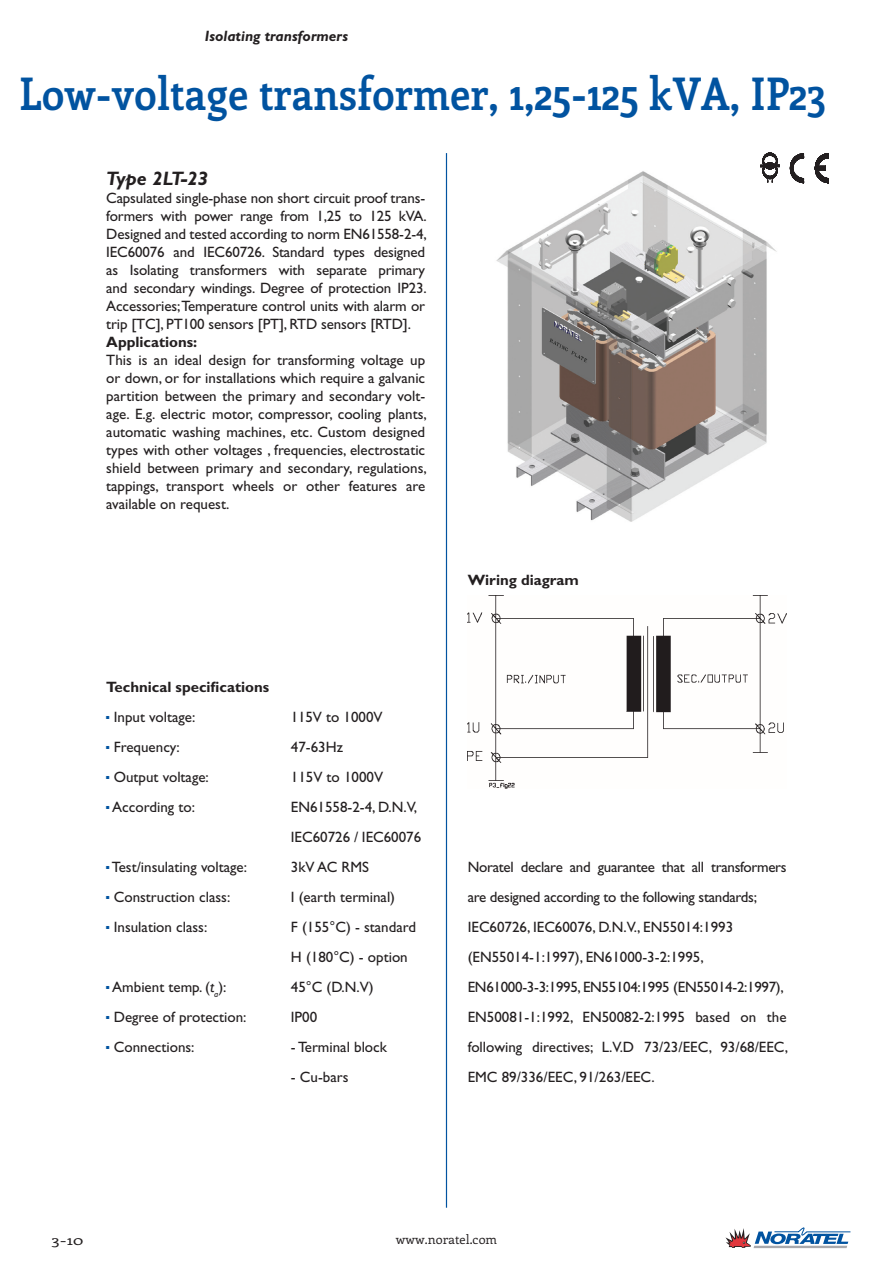
<style>
.page{position:relative;width:893px;height:1263px;background:#fff}
.page>*{position:absolute;margin:0;border:0;box-sizing:border-box;transform-origin:0 0}
.Hovedtittel{font:700 45px "Enriqueta";color:#0153a0;scale:.9 1}
.Mellomtittel{font:italic 700 19.5px "Gill Sans";color:#231f20}
.Brødtekst{font:15px/18px "Gill Sans";letter-spacing:-.01em;color:#231f20;text-align:justify}
.Teknisk_tekst{font:15px/30px "Gill Sans";color:#231f20;text-align:justify}
.Teknisk_tekst-2{font:15px/30px "Gill Sans";letter-spacing:-.02em;color:#231f20}
.Teknisk_overskrift{font:700 15px "Gill Sans";color:#231f20}
.Produktgruppe{font:italic 700 15px "Gill Sans";color:#231f20}
.Bruksområde{font:700 15px "Gill Sans";color:#231f20}
.t1{font:13.5px "Enriqueta";color:#231f20;scale:1.3 1}
.t2{font:12.75px "Enriqueta";color:#231f20}
.s1{font-style:italic}
</style>
<div class="page">
<img style="left:445px;top:170px;width:384px;height:353px">
<hr style="left:446px;top:153px;width:1px;height:1055px;background:#0153a0">
<svg style="left:725px;top:1228px;width:125px;height:20px"></svg>
<img style="left:468px;top:595px;width:319px;height:193px">
<svg style="left:760px;top:153px;width:20px;height:29px"></svg>
<svg style="left:790px;top:154px;width:39px;height:29px"></svg>
<p class="Produktgruppe" style="left:205px;top:27px;width:145px">Isolating transformers</p>
<p class="Hovedtittel" style="left:19px;top:61px;width:897px">Low-voltage transformer, 1,25-125 kVA, IP23</p>
<p class="Mellomtittel" style="left:106px;top:167px;width:103px">Type 2LT-23</p>
<p class="Brødtekst" style="left:106px;top:189px;width:322px">Capsulated single-phase non short circuit proof trans&shy;formers with power range from 1,25 to 125 kVA.<br>Designed and tested according to norm EN61558-2-4, IEC60076 and IEC60726. Standard types designed as Isolating transformers with separate primary and secondary windings. Degree of protection IP23.<br>Accessories; Temperature control units with alarm or trip [TC], PT100 sensors [PT], RTD sensors [RTD].</p>
<p class="Bruksområde" style="left:106px;top:333px;width:93px">Applications:</p>
<p class="Brødtekst" style="left:106px;top:351px;width:322px">This is an ideal design for transforming voltage up or down, or for installations which require a galvanic partition between the primary and secondary volt&shy;age. E.g. electric motor, compressor, cooling plants, automatic washing machines, etc. Custom designed types with other voltages , frequencies, electrostatic shield between primary and secondary, regulations, tappings, transport wheels or other features are available on request.</p>
<p class="Teknisk_overskrift" style="left:106px;top:678px;width:164px">Technical specifications</p>
<p class="Teknisk_tekst" style="left:106px;top:702px;width:91px"><sup>■</sup> Input voltage:</p>
<p class="Teknisk_tekst" style="left:106px;top:732px;width:75px"><sup>■</sup> Frequency:</p>
<p class="Teknisk_tekst" style="left:106px;top:762px;width:104px"><sup>■</sup> Output voltage:</p>
<p class="Teknisk_tekst" style="left:106px;top:792px;width:90px"><sup>■</sup> According to:</p>
<p class="Teknisk_tekst" style="left:106px;top:852px;width:142px"><sup>■</sup> Test/insulating voltage:</p>
<p class="Teknisk_tekst" style="left:106px;top:882px;width:125px"><sup>■</sup> Construction class:</p>
<p class="Teknisk_tekst" style="left:106px;top:912px;width:103px"><sup>■</sup> Insulation class:</p>
<p class="Teknisk_tekst" style="left:106px;top:972px;width:122px"><sup>■</sup> Ambient temp. (<span class="s1">t</span><sub>a</sub>):</p>
<p class="Teknisk_tekst" style="left:106px;top:1002px;width:142px"><sup>■</sup> Degree of protection:</p>
<p class="Teknisk_tekst" style="left:106px;top:1032px;width:90px"><sup>■</sup> Connections:</p>
<p class="Teknisk_tekst" style="left:291px;top:702px;width:93px">115V to 1000V</p>
<p class="Teknisk_tekst" style="left:291px;top:732px;width:54px">47-63Hz</p>
<p class="Teknisk_tekst" style="left:291px;top:762px;width:94px">115V to 1000V</p>
<p class="Teknisk_tekst" style="left:291px;top:792px;width:128px">EN61558-2-4, D.N.V,</p>
<p class="Teknisk_tekst" style="left:291px;top:822px;width:132px">IEC60726 / IEC60076</p>
<p class="Teknisk_tekst" style="left:291px;top:852px;width:80px">3kV AC RMS</p>
<p class="Teknisk_tekst" style="left:291px;top:882px;width:106px">I (earth terminal)</p>
<p class="Teknisk_tekst" style="left:291px;top:912px;width:127px">F (155°C) - standard</p>
<p class="Teknisk_tekst" style="left:291px;top:942px;width:118px">H (180°C) - option</p>
<p class="Teknisk_tekst" style="left:291px;top:972px;width:84px">45°C (D.N.V)</p>
<p class="Teknisk_tekst" style="left:291px;top:1002px;width:28px">IP00</p>
<p class="Teknisk_tekst" style="left:291px;top:1032px;width:98px">- Terminal block</p>
<p class="Teknisk_tekst" style="left:291px;top:1062px;width:59px">- Cu-bars</p>
<p class="Teknisk_overskrift" style="left:468px;top:571px;width:113px">Wiring diagram</p>
<p class="Teknisk_tekst-2" style="left:468px;top:852px;width:320px">Noratel declare and guarantee that all transformers are designed according to the following standards;</p>
<p class="Teknisk_tekst" style="left:468px;top:912px;width:267px">IEC60726, IEC60076, D.N.V., EN55014:1993</p>
<p class="Teknisk_tekst" style="left:468px;top:942px;width:237px">(EN55014-1:1997), EN61000-3-2:1995,</p>
<p class="Teknisk_tekst-2" style="left:468px;top:972px;width:318px">EN61000-3-3:1995, EN55104:1995 (EN55014-2:1997),</p>
<p class="Teknisk_tekst" style="left:468px;top:1002px;width:322px">EN50081-1:1992, EN50082-2:1995 based on the following directives; L.V.D 73/23/EEC, 93/68/EEC, EMC 89/336/EEC, 91/263/EEC.</p>
<p class="t1" style="left:52px;top:1230px;width:26px">3-10</p>
<p class="t2" style="left:396px;top:1230px;width:103px">www.noratel.com</p>
</div>
